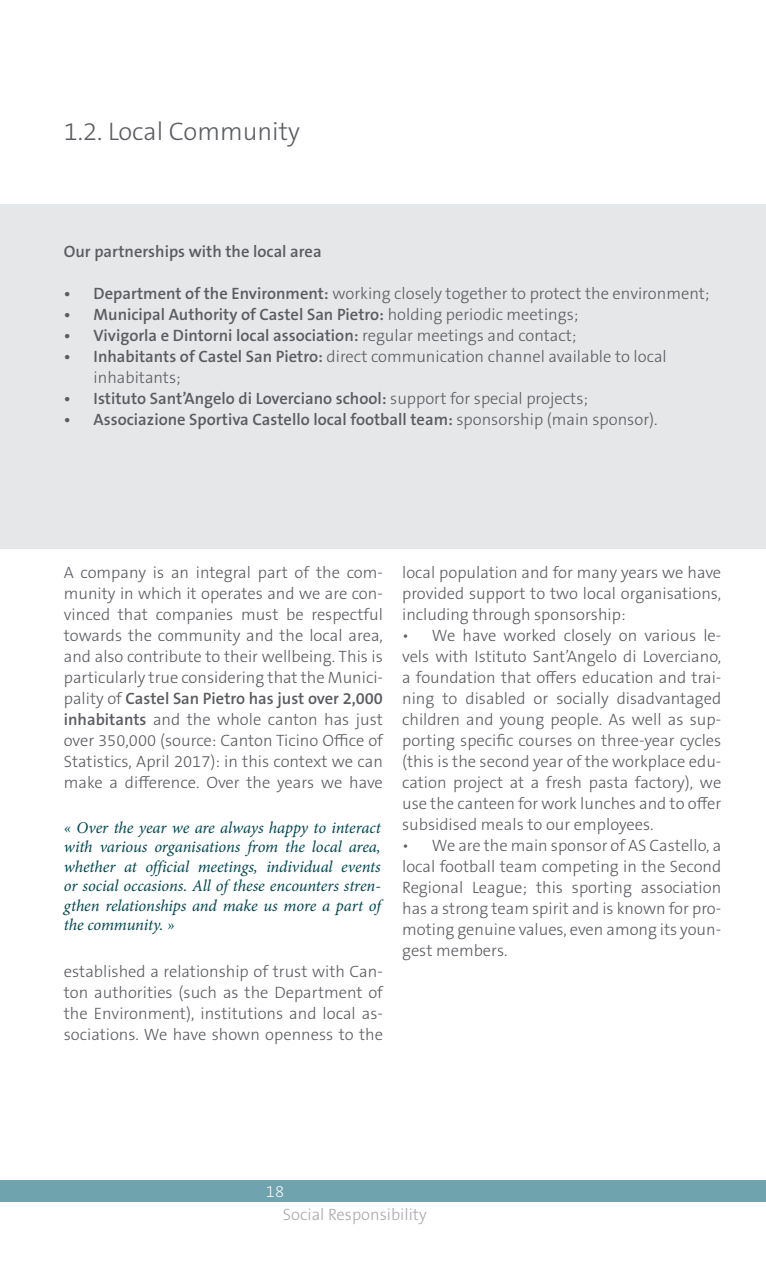
<style>
.page{position:relative;width:766px;height:1263px;background:#fff}
.page>*{position:absolute;margin:0;border:0;box-sizing:border-box;transform-origin:0 0}
.t1{font:300 25.5px "The Sans B W3";color:#5a5c61}
.t2{font:300 16.5px/21px "The Sans B W3";color:#5a5c61;text-align:justify}
.t3{font:600 16.5px "The Sans B W6";color:#5a5c61}
.t4{font:italic 16.5px/19.5px "Minion Pro";letter-spacing:-.01em;color:#004852;text-align:justify}
.t5{font:300 16.5px "The Sans B W3";color:#a7a9ac}
.t6{font:200 16.5px "The Sans B W2";color:#fff}
.s1{font-family:"The Sans B W6";font-weight:600}
.s2{font-family:"The Sans B W3";font-weight:300}
</style>
<div class="page">
<div style="left:0;top:1180px;width:765px;height:21px;background:#6fa4ae"></div>
<div style="left:0;top:204px;width:765px;height:345px;background:#e6e7e8"></div>
<h1 class="t1" style="left:64px;top:115px;width:237px">1.2. Local Community</h1>
<p class="t3" style="left:64px;top:241px;width:259px">Our partnerships with the local area</p>
<p class="t2" style="left:64px;top:283px;width:647px"><span class="s1">• Department of the Environment:</span> working closely together to protect the environment;</p>
<p class="t3" style="left:64px;top:304px;width:516px">• Municipal Authority of Castel San Pietro: <span class="s2">holding periodic meetings;</span></p>
<p class="t3" style="left:64px;top:325px;width:514px">• Vivigorla e Dintorni local association: <span class="s2">regular meetings and contact;</span></p>
<p class="t2" style="left:94px;top:346px;width:574px;text-indent:-30px"><span class="s1">• Inhabitants of Castel San Pietro:</span> direct communication channel available to local inhabitants;</p>
<p class="t3" style="left:64px;top:388px;width:525px">• Istituto Sant’Angelo di Loverciano school: <span class="s2">support for special projects;</span></p>
<p class="t3" style="left:64px;top:409px;width:595px">• Associazione Sportiva Castello local football team: <span class="s2">sponsorship (main sponsor).</span></p>
<p class="t2" style="left:64px;top:562px;width:320px">A company is an integral part of the com&shy;munity in which it operates and we are con&shy;vinced that companies must be respectful towards the community and the local area, and also contribute to their wellbeing. This is particularly true considering that the Munici-</p>
<p class="t3" style="left:64px;top:688px;width:320px"><span class="s2">pality of</span> Castel San Pietro has just over 2,000</p>
<p class="t2" style="left:64px;top:709px;width:320px"><span class="s1">inhabitants</span> and the whole canton has just over 350,000 (source: Canton Ticino Office of Statistics, April 2017): in this context we can make a difference. Over the years we have</p>
<p class="t4" style="left:64px;top:818px;width:318px">« Over the year we are always happy to interact with various organisations from the local area, whether at official meetings, individual events or social occasions. All of these encounters stren&shy;gthen relationships and make us more a part of the community. »</p>
<p class="t2" style="left:64px;top:960px;width:320px">established a relationship of trust with Can&shy;ton authorities (such as the Department of the Environment), institutions and local as&shy;sociations. We have shown openness to the</p>
<p class="t2" style="left:402px;top:562px;width:320px">local population and for many years we have provided support to two local organisations, including through sponsorship:</p>
<p class="t2" style="left:402px;top:625px;width:320px">• We have worked closely on various le&shy;vels with Istituto Sant’Angelo di Loverciano, a foundation that offers education and trai&shy;ning to disabled or socially disadvantaged children and young people. As well as sup&shy;porting specific courses on three-year cycles (this is the second year of the workplace edu&shy;cation project at a fresh pasta factory), we use the canteen for work lunches and to offer subsidised meals to our employees.</p>
<p class="t2" style="left:402px;top:835px;width:320px">• We are the main sponsor of AS Castello, a local football team competing in the Second Regional League; this sporting association has a strong team spirit and is known for pro&shy;moting genuine values, even among its youn&shy;gest members.</p>
<p class="t6" style="left:266px;top:1180px;width:20px">18</p>
<p class="t5" style="left:283px;top:1204px;width:145px">Social Responsibility</p>
</div>
